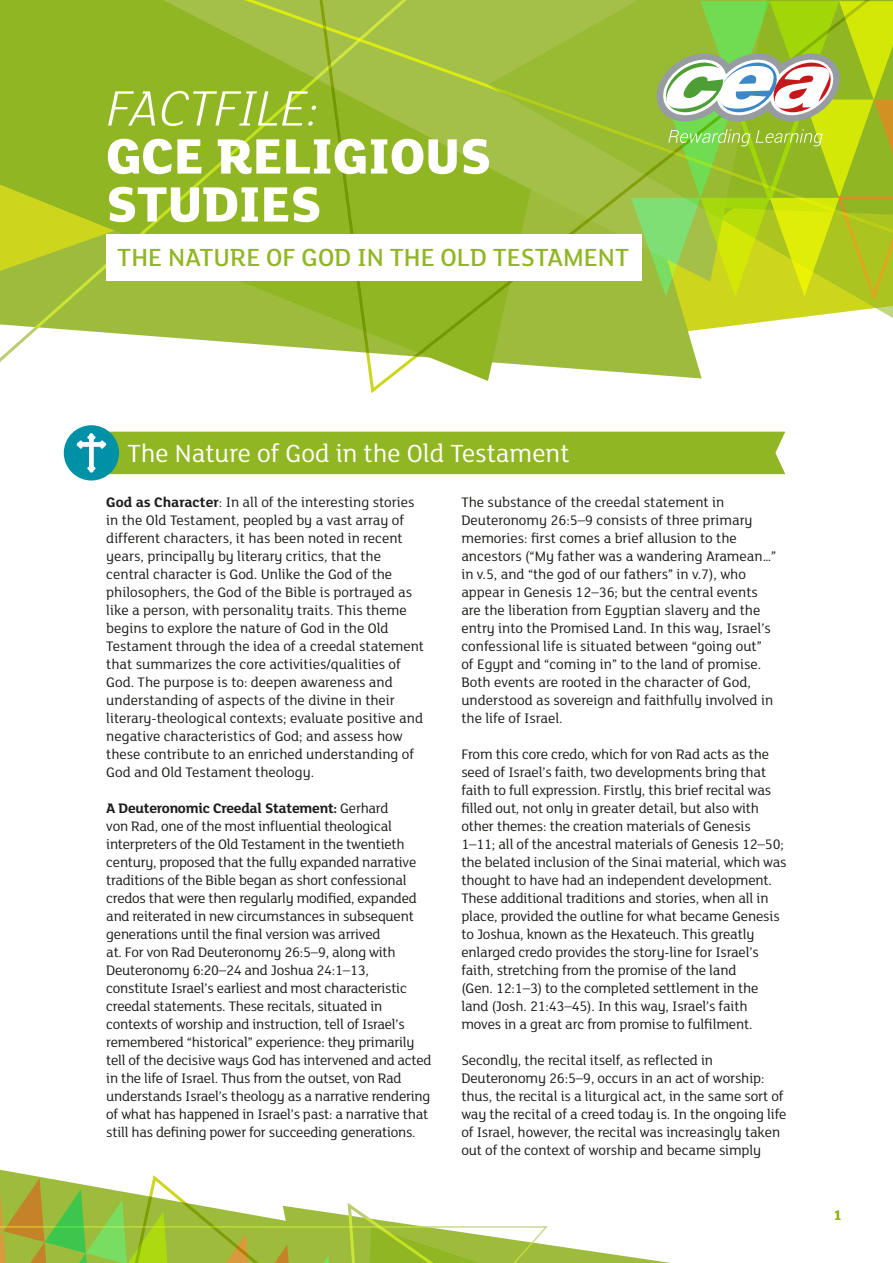
<style>
.page{position:relative;width:893px;height:1263px;background:#fff}
.page>*{position:absolute;margin:0;border:0;box-sizing:border-box;transform-origin:0 0}
.t1{font:800 54px/48px "FS Lola";color:#fff}
.t2{font:italic 300 54px "FS Lola";color:#fff}
.t3{font:500 27px "FS Lola";color:#91b623}
.t4{font:27px "FS Lola";color:#fff}
.t5{font:15px/18px "FS Lola";letter-spacing:-.01em;color:#1d1d1b}
.t6{font:700 15px "FS Lola";color:#91b623}
.s1{font-weight:700}
</style>
<div class="page">
<svg style="left:0;top:1169px;width:671px;height:94px"></svg>
<svg style="left:0;top:0;width:313px;height:362px;background:#a0bf3a"></svg>
<svg style="left:313px;top:0;width:580px;height:393px"></svg>
<svg style="left:631px;top:1px;width:262px;height:301px;background:#aaca3d"></svg>
<div style="left:106px;top:234px;width:536px;height:47px;background:#fff"></div>
<div style="left:64px;top:425px;width:55px;height:55px;background:#0091a7;border-radius:50%"></div>
<div style="left:77px;top:442px;width:29px;height:5px;background:#fff;border-radius:3px"></div>
<div style="left:79px;top:432px;width:706px;height:42px;background:#91b623"></div>
<h1 class="t2" style="left:106px;top:73px;width:214px">FACTFILE:</h1>
<h1 class="t1" style="left:106px;top:129px;width:386px">GCE RELIGIOUS<br>STUDIES</h1>
<h2 class="t3" style="left:117px;top:240px;width:513px">THE NATURE OF GOD IN THE OLD TESTAMENT</h2>
<h2 class="t4" style="left:128px;top:435px;width:443px">The Nature of God in the Old Testament</h2>
<p class="t5" style="left:106px;top:492px;width:319px"><span class="s1">God as Character</span>: In all of the interesting stories in the Old Testament, peopled by a vast array of different characters, it has been noted in recent years, principally by literary critics, that the central character is God. Unlike the God of the philosophers, the God of the Bible is portrayed as like a person, with personality traits. This theme begins to explore the nature of God in the Old Testament through the idea of a creedal statement that summarizes the core activities/qualities of God. The purpose is to: deepen awareness and understanding of aspects of the divine in their literary-theological contexts; evaluate positive and negative characteristics of God; and assess how these contribute to an enriched understanding of God and Old Testament theology.</p>
<p class="t5" style="left:106px;top:798px;width:327px"><span class="s1">A Deuteronomic Creedal Statement:</span> Gerhard<br>von Rad, one of the most influential theological interpreters of the Old Testament in the twentieth century, proposed that the fully expanded narrative traditions of the Bible began as short confessional credos that were then regularly modified, expanded and reiterated in new circumstances in subsequent generations until the final version was arrived<br>at. For von Rad Deuteronomy 26:5–9, along with Deuteronomy 6:20–24 and Joshua 24:1–13, constitute Israel’s earliest and most characteristic creedal statements. These recitals, situated in contexts of worship and instruction, tell of Israel’s remembered “historical” experience: they primarily tell of the decisive ways God has intervened and acted in the life of Israel. Thus from the outset, von Rad understands Israel’s theology as a narrative rendering of what has happened in Israel’s past: a narrative that still has defining power for succeeding generations.</p>
<p class="t5" style="left:461px;top:492px;width:316px">The substance of the creedal statement in Deuteronomy 26:5–9 consists of three primary memories: first comes a brief allusion to the ancestors (“My father was a wandering Aramean…” in v.5, and “the god of our fathers” in v.7), who appear in Genesis 12–36; but the central events are the liberation from Egyptian slavery and the entry into the Promised Land. In this way, Israel’s confessional life is situated between “going out” of Egypt and “coming in” to the land of promise.<br>Both events are rooted in the character of God, understood as sovereign and faithfully involved in the life of Israel.</p>
<p class="t5" style="left:461px;top:744px;width:327px">From this core credo, which for von Rad acts as the seed of Israel’s faith, two developments bring that faith to full expression. Firstly, this brief recital was filled out, not only in greater detail, but also with other themes: the creation materials of Genesis 1–11; all of the ancestral materials of Genesis 12–50; the belated inclusion of the Sinai material, which was thought to have had an independent development.<br>These additional traditions and stories, when all in place, provided the outline for what became Genesis to Joshua, known as the Hexateuch. This greatly enlarged credo provides the story-line for Israel’s faith, stretching from the promise of the land<br>(Gen. 12:1–3) to the completed settlement in the land (Josh. 21:43–45). In this way, Israel’s faith moves in a great arc from promise to fulfilment.</p>
<p class="t5" style="left:461px;top:1050px;width:327px">Secondly, the recital itself, as reflected in Deuteronomy 26:5–9, occurs in an act of worship: thus, the recital is a liturgical act, in the same sort of way the recital of a creed today is. In the ongoing life of Israel, however, the recital was increasingly taken out of the context of worship and became simply</p>
<p class="t6" style="left:834px;top:1205px;width:10px">1</p>
</div>
